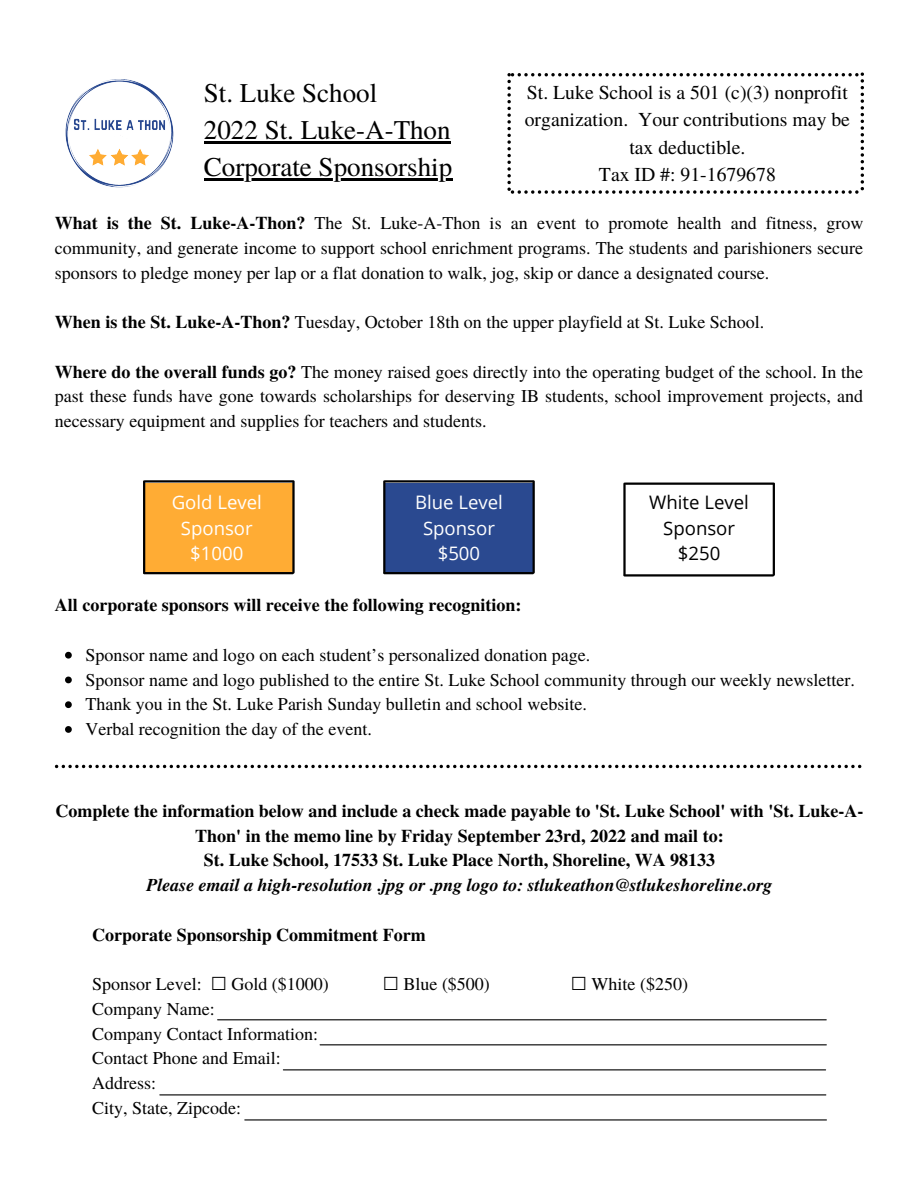
<style>
.page{position:relative;width:918px;height:1188px;background:#fff}
.page>*{position:absolute;margin:0;border:0;box-sizing:border-box;transform-origin:0 0}
.t1{font:27px/37.2px "Te X Gyre Termes";color:#000}
.t2{font:19.65px/27.5px "Te X Gyre Termes";color:#000;text-align:center}
.t3{font:18.6px/25.3px "Open Sans";color:#fff;text-align:center}
.t4{font:18.6px/25.3px "Open Sans";color:#000;text-align:center}
.t5{font:18px/24.8px "Te X Gyre Termes";color:#000}
.t6{font:700 18px/24.8px "Te X Gyre Termes";color:#000;text-align:center}
.t7{font:italic 700 18px "Te X Gyre Termes";color:#000}
.s1{font-weight:700}
.s2{font-family:"DejaVu Sans"}
</style>
<div class="page">
<svg style="left:507px;top:73px;width:357px;height:121px"></svg>
<hr style="left:218px;top:1019px;width:608px;height:1px;background:#000">
<hr style="left:320px;top:1044px;width:506px;height:1px;background:#000">
<hr style="left:283px;top:1069px;width:543px;height:1px;background:#000">
<hr style="left:245px;top:1119px;width:581px;height:2px;background:#000">
<hr style="left:160px;top:1094px;width:666px;height:1px;background:#000">
<svg style="left:55px;top:765px;width:806px;height:3px"></svg>
<div style="left:145px;top:483px;width:147px;height:90px;background:#ffac34"></div>
<hr style="left:144px;top:572px;width:149px;height:2px;background:#000">
<hr style="left:145px;top:480px;width:148px;height:3px;background:#000">
<hr style="left:292px;top:481px;width:3px;height:92px;background:#000">
<hr style="left:143px;top:481px;width:2px;height:92px;background:#000">
<div style="left:386px;top:483px;width:147px;height:90px;background:#2a4990"></div>
<hr style="left:384px;top:572px;width:149px;height:2px;background:#000">
<hr style="left:385px;top:480px;width:148px;height:3px;background:#000">
<hr style="left:533px;top:481px;width:2px;height:92px;background:#000">
<hr style="left:383px;top:481px;width:2px;height:92px;background:#000">
<hr style="left:625px;top:574px;width:148px;height:3px;background:#000">
<hr style="left:626px;top:483px;width:147px;height:2px;background:#000">
<hr style="left:773px;top:484px;width:2px;height:91px;background:#000">
<hr style="left:623px;top:484px;width:3px;height:91px;background:#000">
<img style="left:65px;top:79px;width:109px;height:109px">
<hr style="left:204px;top:141px;width:247px;height:2px;background:#000">
<hr style="left:204px;top:178px;width:248px;height:3px;background:#000">
<svg style="left:65px;top:652px;width:7px;height:7px"></svg>
<svg style="left:65px;top:677px;width:7px;height:6px"></svg>
<svg style="left:65px;top:701px;width:7px;height:7px"></svg>
<svg style="left:65px;top:726px;width:7px;height:7px"></svg>
<h1 class="t1" style="left:204px;top:73px;width:250px">St. Luke School<br>2022 St. Luke-A-Thon<br>Corporate Sponsorship</h1>
<p class="t2" style="left:525px;top:78px;width:327px">St. Luke School is a 501 (c)(3) nonprofit organization. Your contributions may be tax deductible.<br>Tax ID #: 91-1679678</p>
<p class="t5" style="left:55px;top:210px;width:810px;text-align:justify"><span class="s1">What is the St. Luke-A-Thon?</span> The St. Luke-A-Thon is an event to promote health and fitness, grow community, and generate income to support school enrichment programs. The students and parishioners secure sponsors to pledge money per lap or a flat donation to walk, jog, skip or dance a designated course.</p>
<p class="t5" style="left:55px;top:309px;width:711px"><span class="s1">When is the St. Luke-A-Thon?</span> Tuesday, October 18th on the upper playfield at St. Luke School.</p>
<p class="t5" style="left:55px;top:358px;width:810px;text-align:justify"><span class="s1">Where do the overall funds go?</span> The money raised goes directly into the operating budget of the school. In the past these funds have gone towards scholarships for deserving IB students, school improvement projects, and necessary equipment and supplies for teachers and students.</p>
<p class="t3" style="left:172px;top:489px;width:92px">Gold Level<br>Sponsor $1000</p>
<p class="t3" style="left:415px;top:489px;width:89px">Blue Level<br>Sponsor $500</p>
<p class="t4" style="left:649px;top:489px;width:101px">White Level<br>Sponsor $250</p>
<p class="t6" style="left:55px;top:592px;width:468px">All corporate sponsors will receive the following recognition:</p>
<p class="t5" style="left:86px;top:641px;width:771px">Sponsor name and logo on each student’s personalized donation page.<br>Sponsor name and logo published to the entire St. Luke School community through our weekly newsletter.<br>Thank you in the St. Luke Parish Sunday bulletin and school website.<br>Verbal recognition the day of the event.</p>
<p class="t6" style="left:55px;top:797px;width:810px">Complete the information below and include a check made payable to 'St. Luke School' with 'St. Luke-A-<br>Thon' in the memo line by Friday September 23rd, 2022 and mail to:<br>St. Luke School, 17533 St. Luke Place North, Shoreline, WA 98133</p>
<p class="t7" style="left:146px;top:872px;width:628px">Please email a high-resolution .jpg or .png logo to: stlukeathon@stlukeshoreline.org</p>
<p class="t6" style="left:92px;top:921px;width:335px">Corporate Sponsorship Commitment Form</p>
<p class="t5" style="left:92px;top:971px;width:238px">Sponsor Level: <span class="s2">☐</span> Gold ($1000)</p>
<p class="t5" style="left:383px;top:971px;width:109px"><span class="s2">☐</span> Blue ($500)</p>
<p class="t5" style="left:571px;top:971px;width:119px"><span class="s2">☐</span> White ($250)</p>
<p class="t5" style="left:92px;top:996px;width:227px">Company Name:<br>Company Contact Information:<br>Contact Phone and Email:<br>Address:<br>City, State, Zipcode:</p>
</div>
